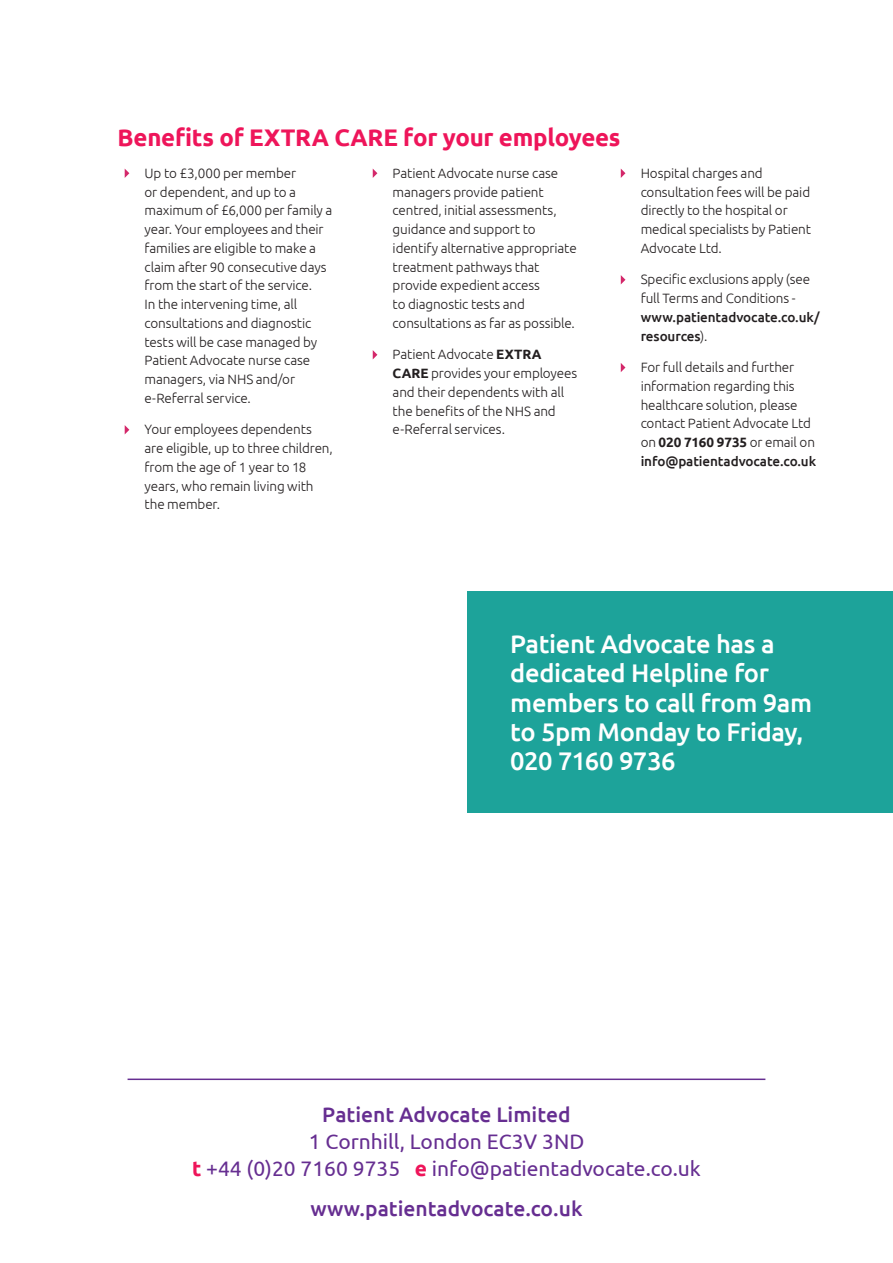
<style>
.page{position:relative;width:893px;height:1263px;background:#fff}
.page>*{position:absolute;margin:0;border:0;box-sizing:border-box;transform-origin:0 0}
.Bullets{font:500 25.5px/29.2px "Ubuntu";letter-spacing:-.015em;color:#fff}
.Red_sub_title{font:700 24px "Ubuntu";letter-spacing:-.01em;color:#ee155a}
.t1{font:21px/27px "Ubuntu";color:#662e91;text-align:center}
.t2{font:500 21px "Ubuntu";color:#662e91}
.t3{font:300 13.5px/18.8px "Ubuntu";letter-spacing:-.01em;color:#231f20}
.s1{font-weight:700}
.s2{font-weight:500}
.s3{font-style:inherit}
.s4{font-weight:700;color:#ee155a}
</style>
<div class="page">
<hr style="left:128px;top:1078px;width:637px;height:2px;background:#662e91">
<div style="left:468px;top:591px;width:425px;height:222px;background:#1da39a"></div>
<p class="Red_sub_title" style="left:118px;top:123px;width:504px">Benefits of EXTRA CARE for your employees</p>
<p class="t3" style="left:145px;top:163px;width:189px">Up to £3,000 per member<br>or dependent, and up to a maximum of £6,000 per family a year. Your employees and their families are eligible to make a claim after 90 consecutive days from the start of the service.<br>In the intervening time, all consultations and diagnostic tests will be case managed by<br>Patient Advocate nurse case managers, via NHS and/or e-Referral service.</p>
<p class="t3" style="left:145px;top:420px;width:190px">Your employees dependents are eligible, up to three children, from the age of 1 year to 18 years, who remain living with the member.</p>
<p class="t3" style="left:393px;top:163px;width:186px">Patient Advocate nurse case managers provide patient centred, initial assessments, guidance and support to identify alternative appropriate treatment pathways that provide expedient access<br>to diagnostic tests and consultations as far as possible.</p>
<p class="t3" style="left:393px;top:345px;width:186px">Patient Advocate <span class="s1">EXTRA<br>CARE</span> provides your employees and their dependents with all the benefits of the NHS and e-Referral services.</p>
<p class="t3" style="left:641px;top:163px;width:172px">Hospital charges and consultation fees will be paid directly to the hospital or medical specialists by Patient<br>Advocate Ltd.</p>
<p class="t3" style="left:641px;top:270px;width:181px">Specific exclusions apply (see full Terms and Conditions - <span class="s2">www.patientadvocate.co.uk/ resources</span>).</p>
<p class="t3" style="left:641px;top:358px;width:177px">For full details and further information regarding this healthcare solution, please contact Patient Advocate Ltd on <span class="s1">020 7160 9735</span> or email on <span class="s2">info@patientadvocate.co.uk</span></p>
<p class="Bullets" style="left:510px;top:628px;width:303px">Patient Advocate has a dedicated Helpline for members to call from 9am to 5pm Monday to Friday,<br>020 7160 9736</p>
<p class="t1" style="left:192px;top:1100px;width:510px"><span class="s2">Patient Advocate Limited<br></span>1 <span class="s3">Cornhill</span>, London EC3V <span class="s3">3ND<br></span><span class="s4">t</span> +44 (0)20 7160 9735 <span class="s4">e</span> info@patientadvocate.co.uk</p>
<p class="t2" style="left:310px;top:1195px;width:274px">www.patientadvocate.co.uk</p>
</div>
